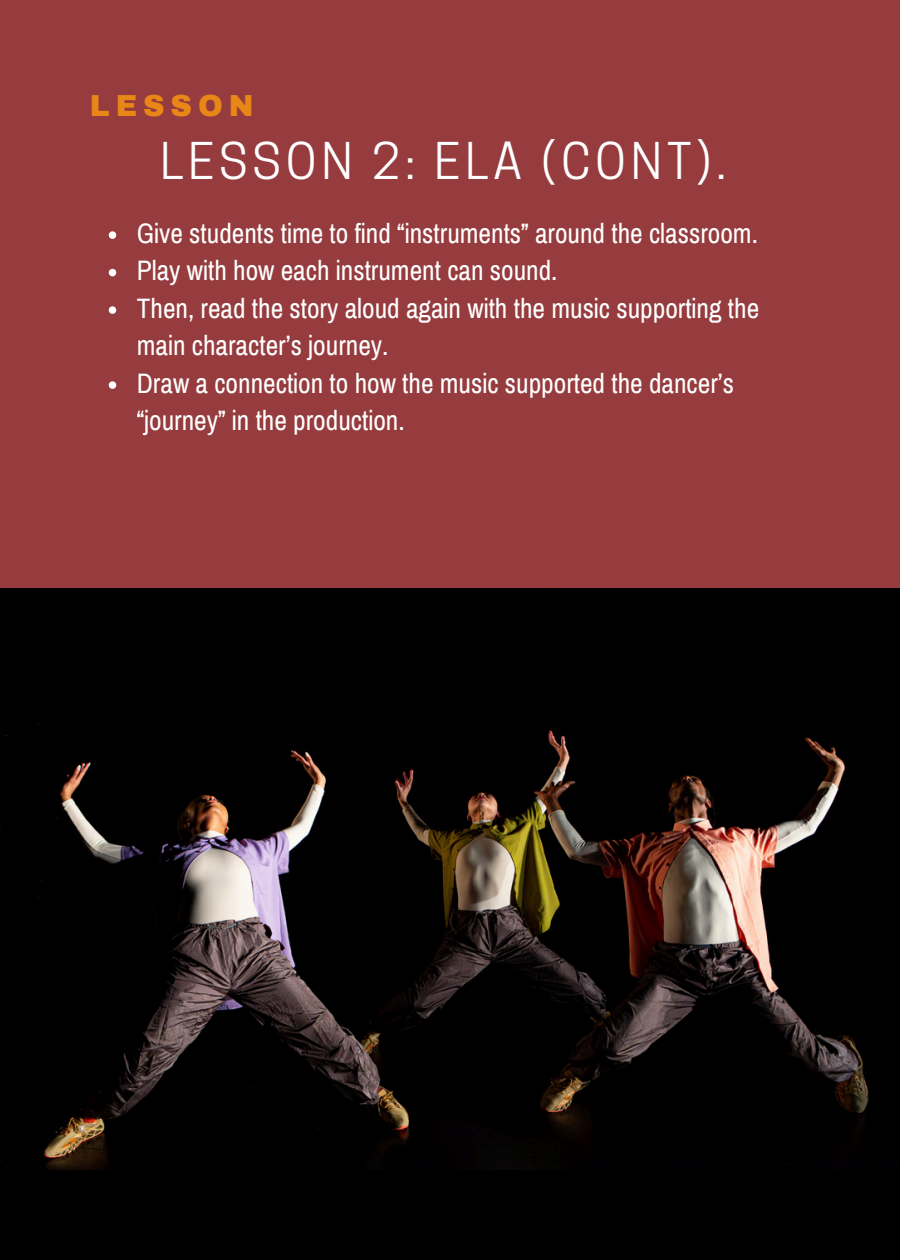
<style>
.page{position:relative;width:900px;height:1260px;background:#963c3e}
.page>*{position:absolute;margin:0;border:0;box-sizing:border-box;transform-origin:0 0}
.t1{font:47.5px "Cooper Hewitt";letter-spacing:.1em;color:#fff}
.t2{font:900 29.75px "Archivo";letter-spacing:.2em;color:#e88617}
.t3{font:27.5px/37.5px "Archivo Narrow";color:#fff}
</style>
<div class="page">
<div style="left:0;top:991px;width:900px;height:269px;background:#000"></div>
<img style="left:0;top:588px;width:900px;height:582px">
<svg style="left:109px;top:231px;width:7px;height:8px"></svg>
<svg style="left:109px;top:269px;width:7px;height:7px"></svg>
<svg style="left:109px;top:306px;width:7px;height:8px"></svg>
<svg style="left:109px;top:381px;width:7px;height:8px"></svg>
<p class="t2" style="left:90px;top:89px;width:165px">LESSON</p>
<p class="t1" style="left:160px;top:143px;width:568px">LESSON 2: ELA (CONT).</p>
<h1 class="t3" style="left:137px;top:215px;width:623px">Give students time to find “instruments” around the classroom.</h1>
<p class="t3" style="left:137px;top:252px;width:422px">Play with how each instrument can sound.</p>
<p class="t3" style="left:137px;top:290px;width:624px">Then, read the story aloud again with the music supporting the main character’s journey.</p>
<p class="t3" style="left:137px;top:365px;width:599px">Draw a connection to how the music supported the dancer’s “journey” in the production.</p>
</div>
